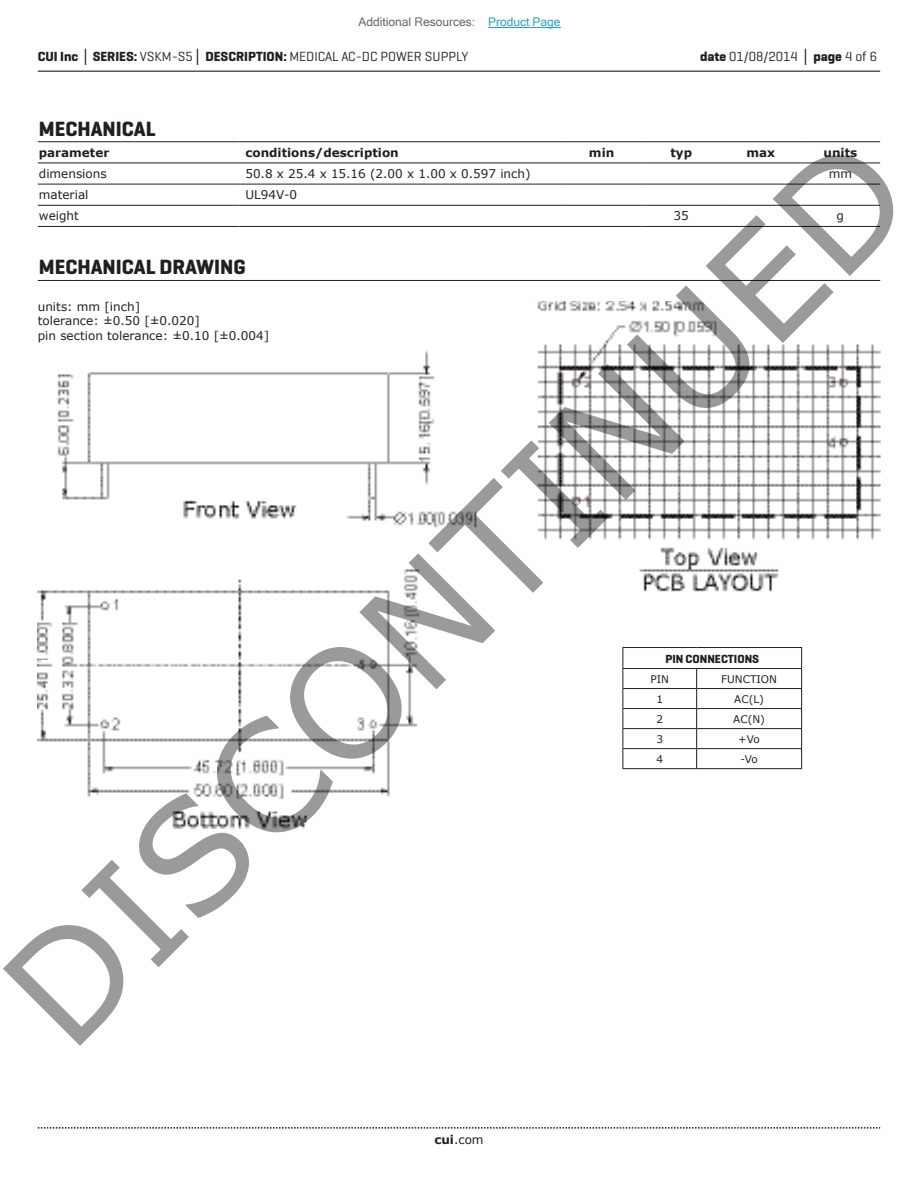
<style>
.page{position:relative;width:918px;height:1188px;background:#fff}
.page>*{position:absolute;margin:0;border:0;box-sizing:border-box;transform-origin:0 0}
.t1{font:150px "Verdana";color:rgb(0 0 0/.4)}
.t2{font:700 21px "Geogrotesque";color:#231f20}
.t3{font:13.5px "Geogrotesque";color:#231f20}
.t4{font:12px/14.4px "Verdana";color:#231f20}
.t5{font:700 12px "Verdana";color:#231f20}
.t6{font:12px "Microsoft Sans Serif";color:#63676b}
.t7{font:700 12px "Geogrotesque";color:#231f20}
.t8{font:10.5px "Verdana";color:#231f20}
.s1{color:#23a4c6}
.s2{font-weight:700}
.s3{font-family:"Verdana";font-weight:700}
</style>
<div class="page">
<hr style="left:38px;top:71px;width:842px;height:1px;background:#231f20">
<svg style="left:38px;top:1127px;width:842px;height:2px"></svg>
<img style="left:38px;top:302px;width:842px;height:527px">
<hr style="left:38px;top:280px;width:842px;height:1px;background:#231f20">
<hr style="left:622px;top:647px;width:75px;height:1px;background:#231f20">
<hr style="left:697px;top:647px;width:105px;height:1px;background:#231f20">
<hr style="left:622px;top:668px;width:75px;height:1px;background:#231f20">
<hr style="left:697px;top:668px;width:105px;height:1px;background:#231f20">
<hr style="left:622px;top:688px;width:75px;height:1px;background:#231f20">
<hr style="left:697px;top:688px;width:105px;height:1px;background:#231f20">
<hr style="left:622px;top:708px;width:75px;height:1px;background:#231f20">
<hr style="left:697px;top:708px;width:105px;height:1px;background:#231f20">
<hr style="left:622px;top:728px;width:75px;height:1px;background:#231f20">
<hr style="left:697px;top:728px;width:105px;height:1px;background:#231f20">
<hr style="left:622px;top:748px;width:75px;height:1px;background:#231f20">
<svg style="left:622px;top:648px;width:1px;height:120px"></svg>
<hr style="left:697px;top:748px;width:105px;height:1px;background:#231f20">
<svg style="left:696px;top:669px;width:1px;height:99px"></svg>
<svg style="left:801px;top:648px;width:1px;height:120px"></svg>
<hr style="left:622px;top:768px;width:75px;height:1px;background:#231f20">
<hr style="left:697px;top:768px;width:105px;height:1px;background:#231f20">
<hr style="left:38px;top:141px;width:201px;height:1px;background:#231f20">
<hr style="left:239px;top:141px;width:323px;height:1px;background:#231f20">
<hr style="left:562px;top:141px;width:79px;height:1px;background:#231f20">
<hr style="left:641px;top:141px;width:80px;height:1px;background:#231f20">
<hr style="left:721px;top:141px;width:80px;height:1px;background:#231f20">
<hr style="left:801px;top:141px;width:79px;height:1px;background:#231f20">
<hr style="left:38px;top:226px;width:201px;height:1px;background:#231f20">
<hr style="left:239px;top:226px;width:323px;height:1px;background:#231f20">
<hr style="left:562px;top:226px;width:79px;height:1px;background:#231f20">
<hr style="left:641px;top:226px;width:80px;height:1px;background:#231f20">
<hr style="left:721px;top:226px;width:80px;height:1px;background:#231f20">
<hr style="left:801px;top:226px;width:79px;height:1px;background:#231f20">
<hr style="left:38px;top:163px;width:201px;height:1px;background:#231f20">
<hr style="left:239px;top:163px;width:323px;height:1px;background:#231f20">
<hr style="left:562px;top:163px;width:79px;height:1px;background:#231f20">
<hr style="left:641px;top:163px;width:80px;height:1px;background:#231f20">
<hr style="left:721px;top:163px;width:80px;height:1px;background:#231f20">
<hr style="left:801px;top:163px;width:79px;height:1px;background:#231f20">
<hr style="left:38px;top:184px;width:201px;height:1px;background:#231f20">
<hr style="left:239px;top:184px;width:323px;height:1px;background:#231f20">
<hr style="left:562px;top:184px;width:79px;height:1px;background:#231f20">
<hr style="left:641px;top:184px;width:80px;height:1px;background:#231f20">
<hr style="left:721px;top:184px;width:80px;height:1px;background:#231f20">
<hr style="left:801px;top:184px;width:79px;height:1px;background:#231f20">
<hr style="left:38px;top:205px;width:201px;height:1px;background:#231f20">
<hr style="left:239px;top:205px;width:323px;height:1px;background:#231f20">
<hr style="left:562px;top:205px;width:79px;height:1px;background:#231f20">
<hr style="left:641px;top:205px;width:80px;height:1px;background:#231f20">
<hr style="left:721px;top:205px;width:80px;height:1px;background:#231f20">
<hr style="left:801px;top:205px;width:79px;height:1px;background:#231f20">
<hr style="left:488px;top:27px;width:73px;height:1px;background:#23a4c6">
<p class="t6" style="left:358px;top:15px;width:204px">Additional Resources: <span class="s1">Product Page</span></p>
<p class="t3" style="left:38px;top:48px;width:432px"><span class="s2">CUI Inc</span> <span class="s3">│</span> <span class="s2">SERIES:</span> VSKM-S5<span class="s3">│</span> <span class="s2">DESCRIPTION:</span> MEDICAL AC-DC POWER SUPPLY</p>
<p class="t3" style="left:700px;top:48px;width:179px"><span class="s2">date</span> 01/08/2014 <span class="s3">│</span> <span class="s2">page</span> 4 of 6</p>
<h2 class="t2" style="left:39px;top:116px;width:118px">MECHANICAL</h2>
<p class="t5" style="left:39px;top:144px;width:72px">parameter</p>
<p class="t5" style="left:245px;top:144px;width:155px">conditions/description</p>
<p class="t5" style="left:589px;top:144px;width:27px">min</p>
<p class="t5" style="left:670px;top:144px;width:23px">typ</p>
<p class="t5" style="left:746px;top:144px;width:30px">max</p>
<p class="t5" style="left:824px;top:144px;width:35px">units</p>
<p class="t4" style="left:39px;top:166px;width:69px">dimensions</p>
<p class="t4" style="left:245px;top:166px;width:287px">50.8 x 25.4 x 15.16 (2.00 x 1.00 x 0.597 inch)</p>
<p class="t4" style="left:829px;top:166px;width:25px">mm</p>
<p class="t4" style="left:39px;top:188px;width:51px">material</p>
<p class="t4" style="left:245px;top:188px;width:53px">UL94V-0</p>
<p class="t4" style="left:39px;top:209px;width:42px">weight</p>
<p class="t4" style="left:674px;top:209px;width:17px">35</p>
<p class="t4" style="left:837px;top:209px;width:9px">g</p>
<h1 class="t1" style="left:-42px;top:945px;width:1206px;rotate:-45deg">DISCONTINUED</h1>
<h2 class="t2" style="left:39px;top:254px;width:208px">MECHANICAL DRAWING</h2>
<p class="t4" style="left:38px;top:299px;width:233px">units: mm [inch]<br>tolerance: ±0.50 [±0.020]<br>pin section tolerance: ±0.10 [±0.004]</p>
<p class="t7" style="left:665px;top:651px;width:95px">PIN CONNECTIONS</p>
<p class="t8" style="left:650px;top:672px;width:20px">PIN</p>
<p class="t8" style="left:721px;top:672px;width:57px">FUNCTION</p>
<p class="t8" style="left:656px;top:692px;width:8px">1</p>
<p class="t8" style="left:734px;top:692px;width:31px">AC(L)</p>
<p class="t8" style="left:656px;top:712px;width:8px">2</p>
<p class="t8" style="left:733px;top:712px;width:33px">AC(N)</p>
<p class="t8" style="left:656px;top:732px;width:8px">3</p>
<p class="t8" style="left:738px;top:732px;width:23px">+Vo</p>
<p class="t8" style="left:656px;top:752px;width:8px">4</p>
<p class="t8" style="left:740px;top:752px;width:19px">-Vo</p>
<p class="t4" style="left:434px;top:1132px;width:51px"><span class="s2">cui</span>.com</p>
</div>
